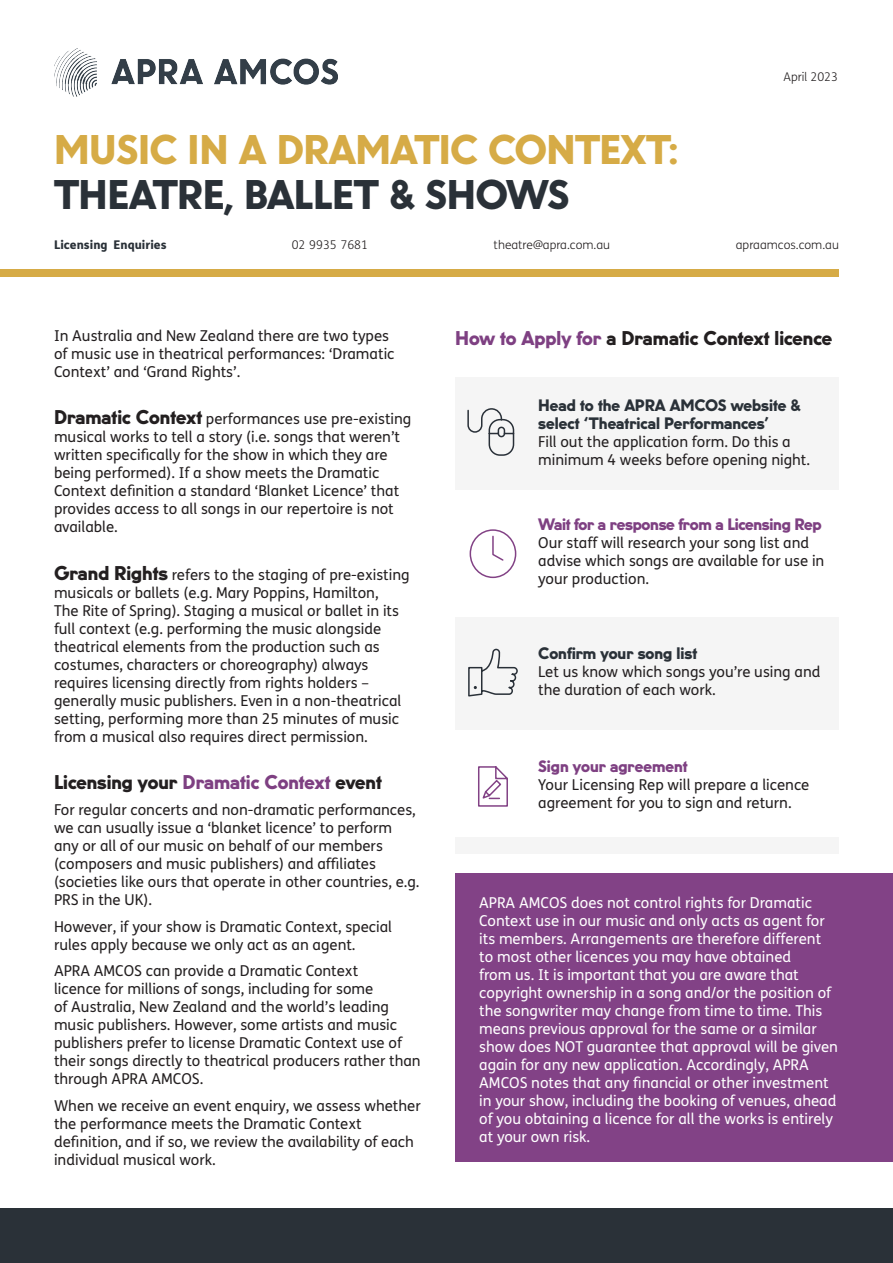
<style>
.page{position:relative;width:893px;height:1263px;background:#fff}
.page>*{position:absolute;margin:0;border:0;box-sizing:border-box;transform-origin:0 0}
.t1{font:900 37.5px/45px "U8";letter-spacing:-.015em;color:#d6ab46}
.t2{font:900 18px "U8";color:#231f20}
.t3{font:15px/18px "FS Me";color:#231f20}
.t4{font:15px/18px "FS Me";color:#fff}
.t5{font:300 12px "FS Me";color:#231f20}
.t6{font:800 12px "FS Me";color:#2a3138}
.s1{color:#2a3138}
.s2{font-family:"U8";font-weight:900;font-size:18px}
.s3{color:#7e4082}
.s4{font-family:"U8";font-weight:900;color:#2a3138}
.s5{font-family:"U8";font-weight:900;color:#7e4082}
</style>
<div class="page">
<div style="left:0;top:1209px;width:893px;height:54px;background:#2a3138"></div>
<div style="left:0;top:269px;width:838px;height:8px;background:#d6ab46"></div>
<img style="left:54px;top:49px;width:284px;height:47px">
<div style="left:455px;top:377px;width:384px;height:113px;background:#f5f5f5"></div>
<div style="left:455px;top:617px;width:384px;height:113px;background:#f5f5f5"></div>
<div style="left:455px;top:837px;width:384px;height:16px;background:#f5f5f5"></div>
<div style="left:455px;top:874px;width:438px;height:288px;background:#824286"></div>
<svg style="left:478px;top:766px;width:30px;height:41px"></svg>
<svg style="left:469px;top:529px;width:48px;height:50px"></svg>
<svg style="left:467px;top:408px;width:48px;height:48px"></svg>
<svg style="left:468px;top:648px;width:50px;height:49px"></svg>
<p class="t5" style="left:783px;top:69px;width:56px">April 2023</p>
<p class="t1" style="left:54px;top:124px;width:626px">MUSIC IN A DRAMATIC CONTEXT:<br><span class="s1">THEATRE, BALLET &amp; SHOWS</span></p>
<p class="t6" style="left:54px;top:235px;width:114px">Licensing Enquiries</p>
<p class="t5" style="left:292px;top:236px;width:78px">02 9935 7681</p>
<p class="t5" style="left:494px;top:236px;width:118px">theatre@apra.com.au</p>
<p class="t5" style="left:736px;top:236px;width:105px">apraamcos.com.au</p>
<p class="t3" style="left:54px;top:327px;width:342px">In Australia and New Zealand there are two types of music use in theatrical performances: ‘Dramatic<br>Context’ and ‘Grand Rights’.</p>
<p class="t3" style="left:54px;top:410px;width:359px"><span class="s2">Dramatic Context</span> performances use pre-existing musical works to tell a story (i.e. songs that weren’t written specifically for the show in which they are being performed). If a show meets the Dramatic Context definition a standard ‘Blanket Licence’ that provides access to all songs in our repertoire is not available.</p>
<p class="t3" style="left:54px;top:565px;width:357px"><span class="s2">Grand Rights</span> refers to the staging of pre-existing musicals or ballets (e.g. Mary Poppins, Hamilton,<br>The Rite of Spring). Staging a musical or ballet in its full context (e.g. performing the music alongside theatrical elements from the production such as costumes, characters or choreography) always requires licensing directly from rights holders – generally music publishers. Even in a non-theatrical setting, performing more than 25 minutes of music from a musical also requires direct permission.</p>
<p class="t2" style="left:54px;top:767px;width:329px">Licensing your <span class="s3">Dramatic Context</span> event</p>
<p class="t3" style="left:54px;top:800px;width:367px">For regular concerts and non-dramatic performances, we can usually issue a ‘blanket licence’ to perform any or all of our music on behalf of our members (composers and music publishers) and affiliates (societies like ours that operate in other countries, e.g.<br>PRS in the UK).</p>
<p class="t3" style="left:54px;top:917px;width:340px">However, if your show is Dramatic Context, special rules apply because we only act as an agent.</p>
<p class="t3" style="left:54px;top:962px;width:368px">APRA AMCOS can provide a Dramatic Context<br>licence for millions of songs, including for some<br>of Australia, New Zealand and the world’s leading music publishers. However, some artists and music publishers prefer to license Dramatic Context use of their songs directly to theatrical producers rather than through APRA AMCOS.</p>
<p class="t3" style="left:54px;top:1096px;width:368px">When we receive an event enquiry, we assess whether the performance meets the Dramatic Context definition, and if so, we review the availability of each individual musical work.</p>
<p class="t2" style="left:455px;top:324px;width:379px"><span class="s3">How to Apply for</span> a Dramatic Context licence</p>
<p class="t3" style="left:538px;top:396px;width:273px"><span class="s4">Head to the APRA AMCOS website &amp; select ‘Theatrical Performances’<br></span>Fill out the application form. Do this a minimum 4 weeks before opening night.</p>
<p class="t3" style="left:538px;top:515px;width:288px"><span class="s5">Wait for a response from a Licensing Rep </span>Our staff will research your song list and advise which songs are available for use in your production.</p>
<p class="t3" style="left:538px;top:644px;width:284px"><span class="s4">Confirm your song list<br></span>Let us know which songs you’re using and the duration of each work.</p>
<p class="t3" style="left:538px;top:757px;width:273px"><span class="s5">Sign your agreement<br></span>Your Licensing Rep will prepare a licence agreement for you to sign and return.</p>
<p class="t4" style="left:479px;top:893px;width:360px">APRA AMCOS does not control rights for Dramatic Context use in our music and only acts as agent for its members. Arrangements are therefore different to most other licences you may have obtained<br>from us. It is important that you are aware that copyright ownership in a song and/or the position of the songwriter may change from time to time. This means previous approval for the same or a similar show does NOT guarantee that approval will be given again for any new application. Accordingly, APRA AMCOS notes that any financial or other investment in your show, including the booking of venues, ahead of you obtaining a licence for all the works is entirely at your own risk.</p>
</div>
